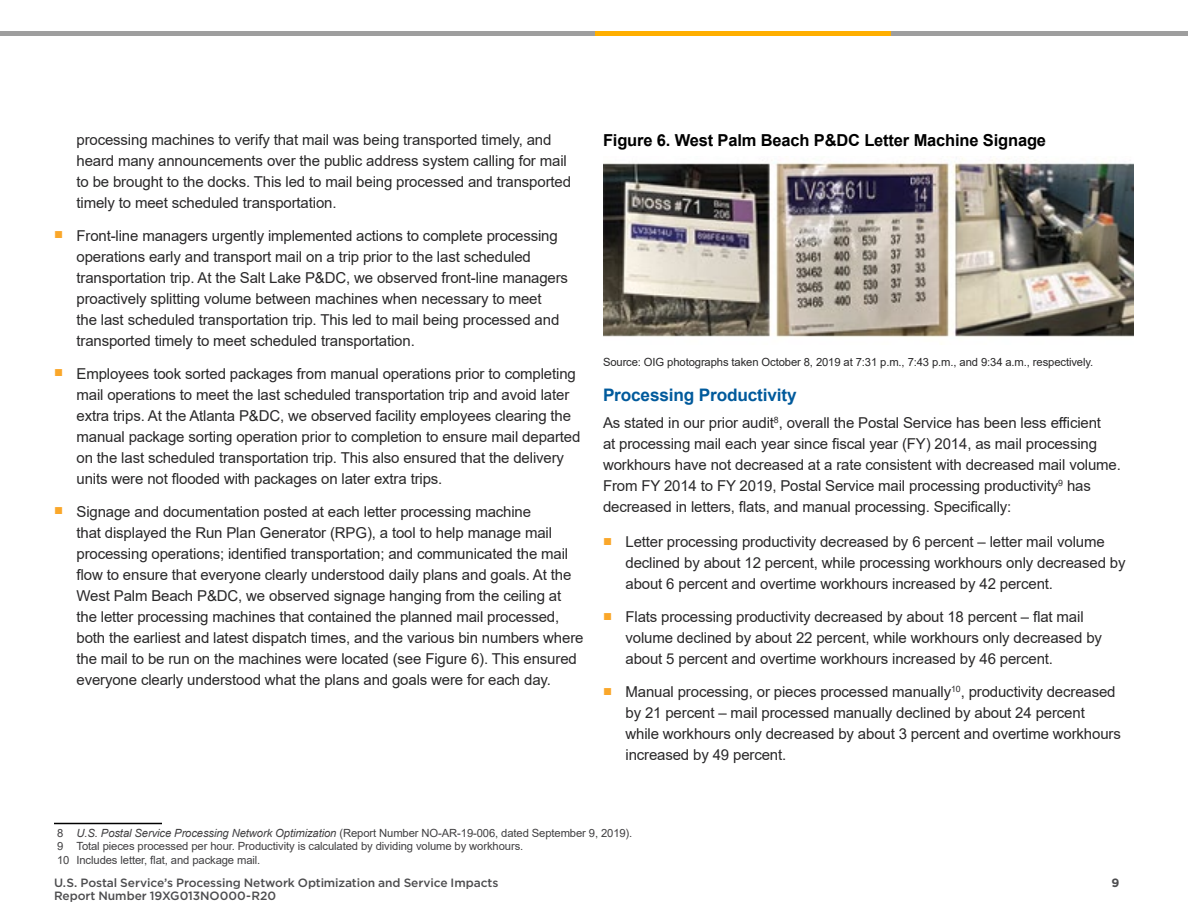
<style>
.page{position:relative;width:1188px;height:918px;background:#fff}
.page>*{position:absolute;margin:0;border:0;box-sizing:border-box;transform-origin:0 0}
.t1{font:700 17.25px "Arial";letter-spacing:-.01em;color:#005a9c}
.t2{font:700 16.5px "Arial";letter-spacing:-.01em;color:#000}
.t3{font:15px/21px "Arial";letter-spacing:-.01em;color:#292829}
.t4{font:500 12px/13.5px "Gotham";letter-spacing:-.005em;color:#4d4d4f}
.t5{font:700 12px "Gotham";color:#4d4d4f}
.t6{font:11.25px/13.5px "Arial";letter-spacing:-.01em;color:#414042}
.t7{font:11.25px "Arial";letter-spacing:-.01em;color:#292829}
.s1{color:#faa72a}
.s2{font-style:italic}
</style>
<div class="page">
<hr style="left:54px;top:823px;width:108px;height:1px;background:#000">
<img style="left:603px;top:158px;width:531px;height:179px">
<hr style="left:0;top:32px;width:1188px;height:4px;background:#9e9e9e">
<hr style="left:595px;top:32px;width:295px;height:4px;background:#ffaf00">
<p class="t3" style="left:76px;top:129px;width:496px">processing machines to verify that mail was being transported timely, and heard many announcements over the public address system calling for mail to be brought to the docks. This led to mail being processed and transported timely to meet scheduled transportation.</p>
<p class="t3" style="left:76px;top:225px;width:493px;text-indent:-22px"><span class="s1">■</span> Front-line managers urgently implemented actions to complete processing operations early and transport mail on a trip prior to the last scheduled transportation trip. At the Salt Lake P&amp;DC, we observed front-line managers proactively splitting volume between machines when necessary to meet<br>the last scheduled transportation trip. This led to mail being processed and transported timely to meet scheduled transportation.</p>
<p class="t3" style="left:76px;top:363px;width:505px;text-indent:-22px"><span class="s1">■</span> Employees took sorted packages from manual operations prior to completing mail operations to meet the last scheduled transportation trip and avoid later extra trips. At the Atlanta P&amp;DC, we observed facility employees clearing the manual package sorting operation prior to completion to ensure mail departed on the last scheduled transportation trip. This also ensured that the delivery units were not flooded with packages on later extra trips.</p>
<p class="t3" style="left:76px;top:501px;width:509px;text-indent:-22px"><span class="s1">■</span> Signage and documentation posted at each letter processing machine<br>that displayed the Run Plan Generator (RPG), a tool to help manage mail processing operations; identified transportation; and communicated the mail flow to ensure that everyone clearly understood daily plans and goals. At the West Palm Beach P&amp;DC, we observed signage hanging from the ceiling at the letter processing machines that contained the planned mail processed, both the earliest and latest dispatch times, and the various bin numbers where the mail to be run on the machines were located (see Figure 6). This ensured everyone clearly understood what the plans and goals were for each day.</p>
<p class="t2" style="left:603px;top:128px;width:445px">Figure 6. West Palm Beach P&amp;DC Letter Machine Signage</p>
<p class="t7" style="left:603px;top:354px;width:492px">Source: OIG photographs taken October 8, 2019 at 7:31 p.m., 7:43 p.m., and 9:34 a.m., respectively.</p>
<p class="t1" style="left:603px;top:383px;width:195px">Processing Productivity</p>
<p class="t3" style="left:603px;top:413px;width:519px">As stated in our prior audit<sup>8</sup>, overall the Postal Service has been less efficient<br>at processing mail each year since fiscal year (FY) 2014, as mail processing workhours have not decreased at a rate consistent with decreased mail volume.<br>From FY 2014 to FY 2019, Postal Service mail processing productivity<sup>9</sup> has decreased in letters, flats, and manual processing. Specifically:</p>
<p class="t3" style="left:626px;top:531px;width:502px;text-indent:-22px"><span class="s1">■</span> Letter processing productivity decreased by 6 percent – letter mail volume declined by about 12 percent, while processing workhours only decreased by about 6 percent and overtime workhours increased by 42 percent.</p>
<p class="t3" style="left:626px;top:606px;width:478px;text-indent:-22px"><span class="s1">■</span> Flats processing productivity decreased by about 18 percent – flat mail volume declined by about 22 percent, while workhours only decreased by about 5 percent and overtime workhours increased by 46 percent.</p>
<p class="t3" style="left:626px;top:681px;width:497px;text-indent:-22px"><span class="s1">■</span> Manual processing, or pieces processed manually<sup>10</sup>, productivity decreased by 21 percent – mail processed manually declined by about 24 percent while workhours only decreased by about 3 percent and overtime workhours increased by 49 percent.</p>
<p class="t6" style="left:57px;top:826px;width:577px">8 <span class="s2">U.S. Postal Service Processing Network Optimization</span> (Report Number NO-AR-19-006, dated September 9, 2019).<br>9 Total pieces processed per hour. Productivity is calculated by dividing volume by workhours.<br>10 Includes letter, flat, and package mail.</p>
<p class="t4" style="left:54px;top:875px;width:446px">U.S. Postal Service’s Processing Network Optimization and Service Impacts<br>Report Number 19XG013NO000-R20</p>
<p class="t5" style="left:1112px;top:875px;width:9px">9</p>
</div>
